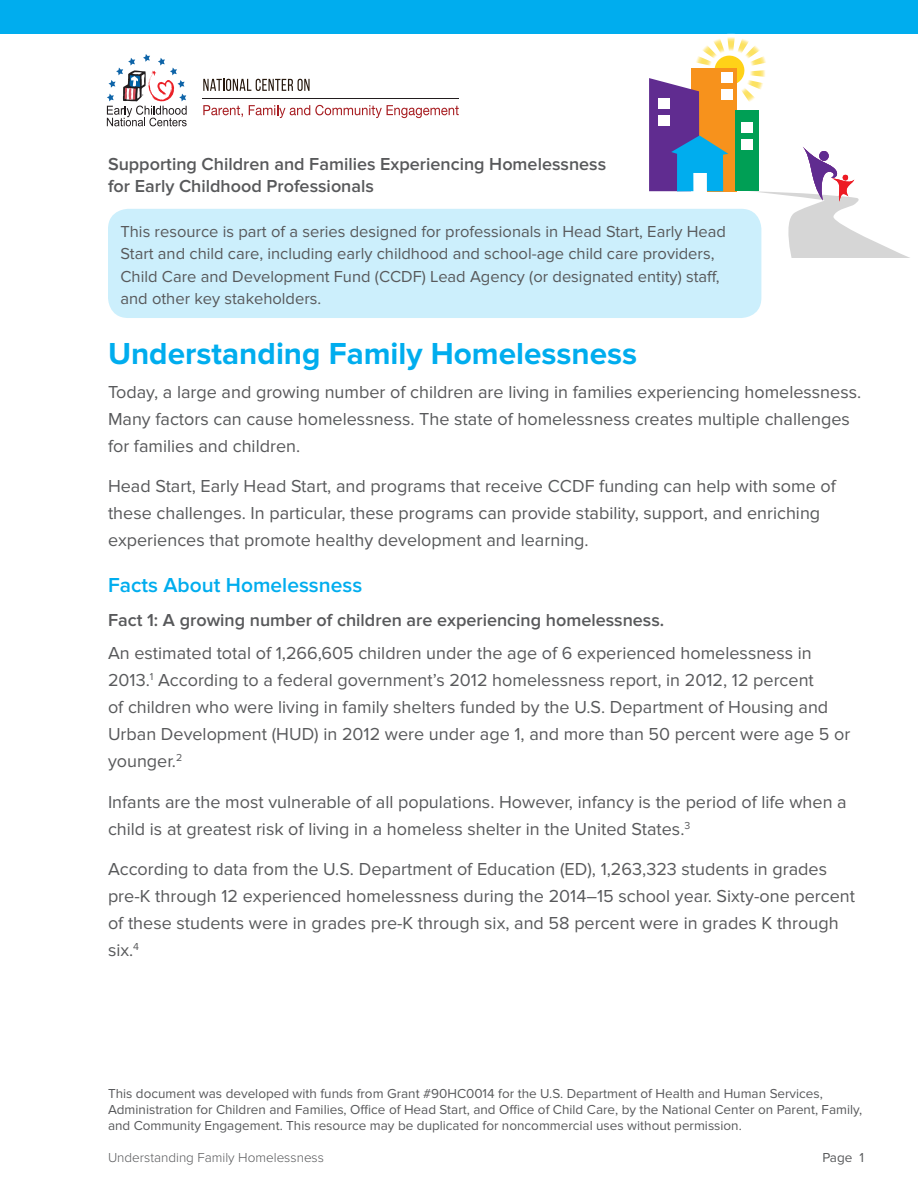
<style>
.page{position:relative;width:918px;height:1188px;background:#fff}
.page>*{position:absolute;margin:0;border:0;box-sizing:border-box;transform-origin:0 0}
.t1{font:700 31.5px "Proxima Nova";color:#00adee}
.t2{font:600 21px "Proxima Nova";color:#00adee}
.text{font:18px/27px "Proxima Nova";color:#58595b}
.t3{font:600 18px/21.6px "Proxima Nova";color:#58595b}
.text_box{font:16.5px/22.5px "Proxima Nova";color:#58595b}
.disclaimer{font:13.5px/16.2px "Proxima Nova";color:#58595b}
.t4{font:300 13.5px "Proxima Nova";color:#58595b}
</style>
<div class="page">
<div style="left:108px;top:209px;width:653px;height:109px;background:#cceffc;border-radius:20px"></div>
<div style="left:0;top:0;width:918px;height:34px;background:#00adee"></div>
<svg style="left:203px;top:105px;width:40px;height:12px"></svg>
<svg style="left:249px;top:105px;width:210px;height:13px"></svg>
<svg style="left:203px;top:79px;width:107px;height:12px"></svg>
<hr style="left:203px;top:98px;width:256px;height:1px;background:#221d1e">
<svg style="left:107px;top:54px;width:80px;height:72px"></svg>
<svg style="left:649px;top:37px;width:261px;height:221px"></svg>
<p class="t3" style="left:108px;top:154px;width:500px">Supporting Children and Families Experiencing Homelessness for Early Childhood Professionals</p>
<p class="text_box" style="left:120px;top:220px;width:607px">This resource is part of a series designed for professionals in Head Start, Early Head Start and child care, including early childhood and school-age child care providers, Child Care and Development Fund (CCDF) Lead Agency (or designated entity) staff, and other key stakeholders.</p>
<p class="t1" style="left:108px;top:336px;width:531px">Understanding Family Homelessness</p>
<p class="text" style="left:108px;top:379px;width:755px">Today, a large and growing number of children are living in families experiencing homelessness.<br>Many factors can cause homelessness. The state of homelessness creates multiple challenges for families and children.</p>
<p class="text" style="left:108px;top:473px;width:730px">Head Start, Early Head Start, and programs that receive CCDF funding can help with some of these challenges. In particular, these programs can provide stability, support, and enriching experiences that promote healthy development and learning.</p>
<p class="t2" style="left:108px;top:573px;width:256px">Facts About Homelessness</p>
<p class="t3" style="left:108px;top:609px;width:558px">Fact 1: A growing number of children are experiencing homelessness.</p>
<p class="text" style="left:108px;top:640px;width:744px">An estimated total of 1,266,605 children under the age of 6 experienced homelessness in 2013.<sup>1</sup> According to a federal government’s 2012 homelessness report, in 2012, 12 percent<br>of children who were living in family shelters funded by the U.S. Department of Housing and Urban Development (HUD) in 2012 were under age 1, and more than 50 percent were age 5 or younger.<sup>2</sup></p>
<p class="text" style="left:108px;top:789px;width:740px">Infants are the most vulnerable of all populations. However, infancy is the period of life when a child is at greatest risk of living in a homeless shelter in the United States.<sup>3</sup></p>
<p class="text" style="left:108px;top:856px;width:749px">According to data from the U.S. Department of Education (ED), 1,263,323 students in grades pre-K through 12 experienced homelessness during the 2014–15 school year. Sixty-one percent of these students were in grades pre-K through six, and 58 percent were in grades K through six.<sup>4</sup></p>
<p class="disclaimer" style="left:108px;top:1085px;width:756px">This document was developed with funds from Grant #90HC0014 for the U.S. Department of Health and Human Services,<br>Administration for Children and Families, Office of Head Start, and Office of Child Care, by the National Center on Parent, Family, and Community Engagement. This resource may be duplicated for noncommercial uses without permission.</p>
<p class="t4" style="left:108px;top:1150px;width:218px">Understanding Family Homelessness</p>
<p class="disclaimer" style="left:822px;top:1150px;width:43px">Page 1</p>
</div>
